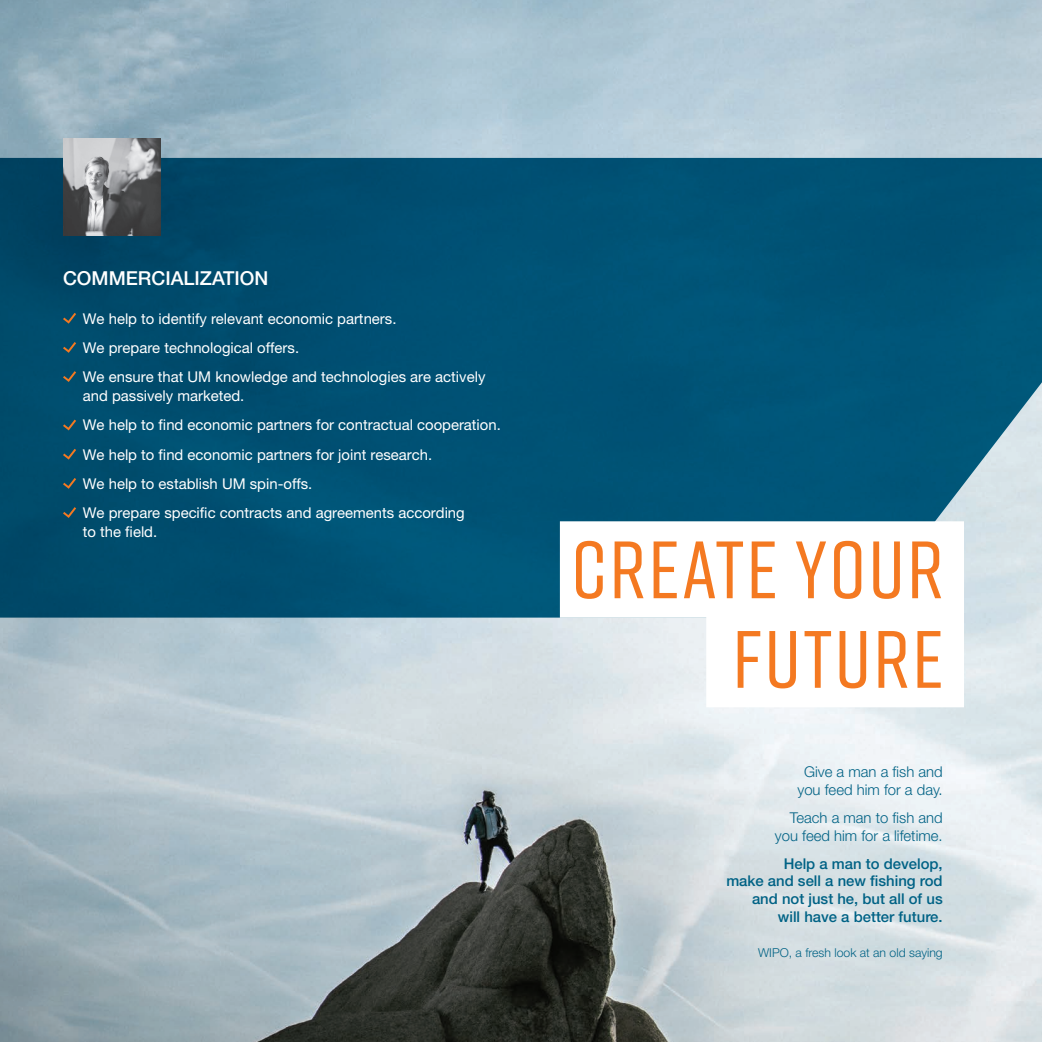
<style>
.page{position:relative;width:1042px;height:1042px;background:#fff}
.page>*{position:absolute;margin:0;border:0;box-sizing:border-box;transform-origin:0 0}
.t1{font:500 81.02px "Rift";letter-spacing:.03em;color:#f47921}
.alineja_naslov{font:500 19.25px "Helvetica Neue LT Pro";color:#fff}
.alineja{font:14.88px/19.2px "Helvetica Neue LT Pro";color:#fff}
.t2{font:500 14.88px/17.8px "Helvetica Neue LT Pro";color:#006285;text-align:right}
.t3{font:300 14.88px/17.8px "Helvetica Neue LT Pro";color:#006285;text-align:center}
.t4{font:300 12.25px "Helvetica Neue LT Pro";color:#006285}
</style>
<div class="page">
<img style="left:0;top:0;width:1042px;height:1042px">
<svg style="left:0;top:158px;width:1042px;height:459px;background:#075576"></svg>
<img style="left:63px;top:138px;width:97px;height:97px">
<div style="left:560px;top:521px;width:404px;height:97px;background:#fff"></div>
<div style="left:706px;top:611px;width:258px;height:96px;background:#fff"></div>
<svg style="left:63px;top:313px;width:13px;height:11px"></svg>
<svg style="left:63px;top:342px;width:13px;height:11px"></svg>
<svg style="left:63px;top:371px;width:13px;height:11px"></svg>
<svg style="left:63px;top:419px;width:13px;height:11px"></svg>
<svg style="left:63px;top:449px;width:13px;height:11px"></svg>
<svg style="left:63px;top:478px;width:13px;height:11px"></svg>
<svg style="left:63px;top:507px;width:13px;height:11px"></svg>
<p class="alineja_naslov" style="left:63px;top:266px;width:207px">COMMERCIALIZATION</p>
<p class="alineja" style="left:83px;top:308px;width:315px">We help to identify relevant economic partners.</p>
<p class="alineja" style="left:83px;top:338px;width:218px">We prepare technological offers.</p>
<p class="alineja" style="left:83px;top:367px;width:404px">We ensure that UM knowledge and technologies are actively and passively marketed.</p>
<p class="alineja" style="left:83px;top:415px;width:419px">We help to find economic partners for contractual cooperation.</p>
<p class="alineja" style="left:83px;top:444px;width:351px">We help to find economic partners for joint research.</p>
<p class="alineja" style="left:83px;top:474px;width:231px">We help to establish UM spin-offs.</p>
<p class="alineja" style="left:83px;top:503px;width:383px">We prepare specific contracts and agreements according to the field.</p>
<p class="t1" style="left:571px;top:513px;width:374px">CREATE YOUR</p>
<p class="t1" style="left:732px;top:602px;width:213px">FUTURE</p>
<p class="t3" style="left:797px;top:763px;width:147px">Give a man a fish and you feed him for a day.</p>
<p class="t3" style="left:775px;top:808px;width:169px;text-align:right">Teach a man to fish and you feed him for a lifetime.</p>
<p class="t2" style="left:726px;top:854px;width:218px">Help a man to develop,<br>make and sell a new fishing rod and not just he, but all of us will have a better future.</p>
<p class="t4" style="left:758px;top:945px;width:186px">WIPO, a fresh look at an old saying</p>
</div>
